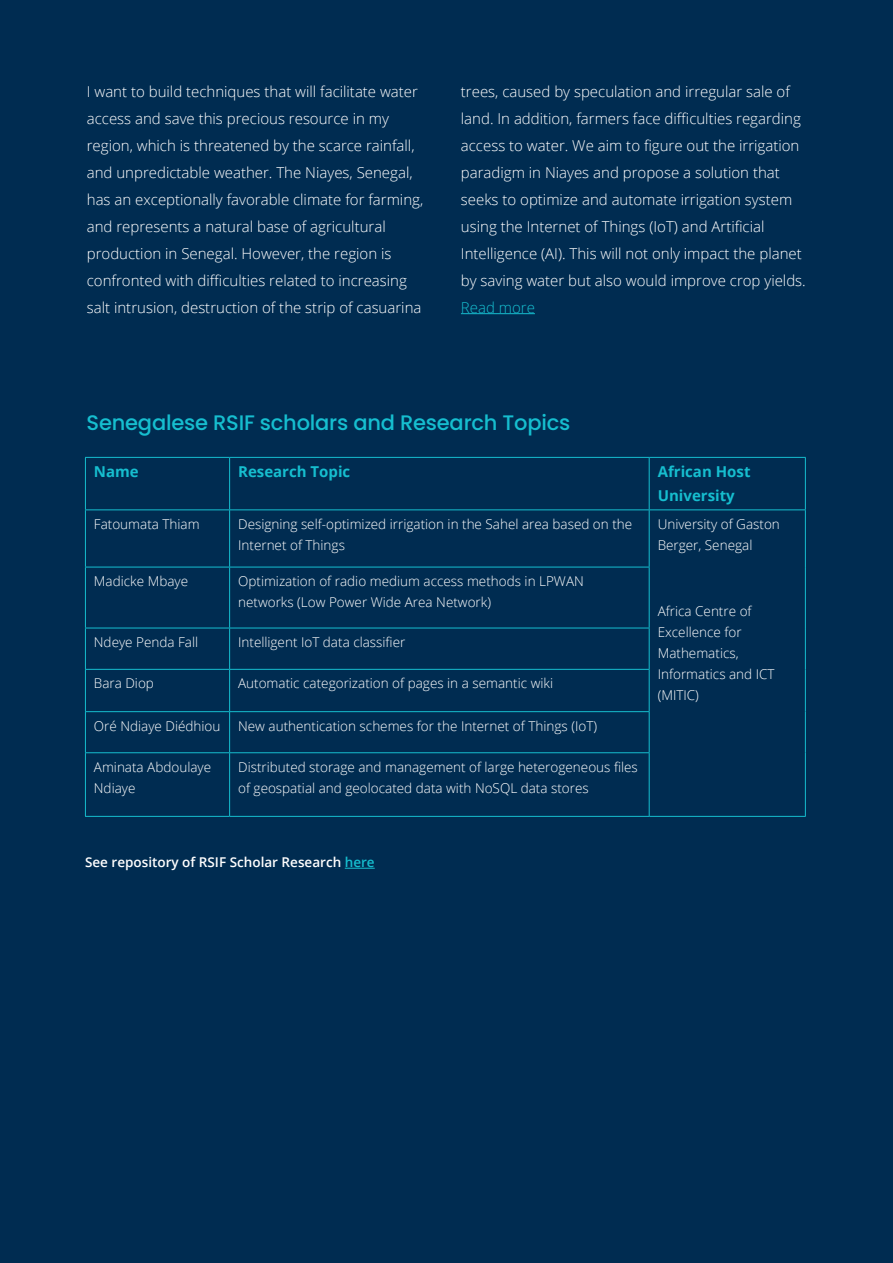
<style>
.page{position:relative;width:893px;height:1263px;background:#002c51}
.page>*{position:absolute;margin:0;border:0;box-sizing:border-box;transform-origin:0 0}
.t1{font:500 21px "Poppins";letter-spacing:-.01em;color:#16becf}
.t2{font:300 15px/27px "Open Sans";color:#fff}
.t3{font:700 15px/24px "Open Sans";color:#16becf}
.t4{font:300 15px "Open Sans";color:#16becf}
.t5{font:300 13.5px/21px "Open Sans";color:#fff}
.t6{font:600 13.5px "Open Sans";color:#fff}
.s1{color:#16becf}
</style>
<div class="page">
<hr style="left:85px;top:457px;width:145px;height:1px;background:#16becf">
<hr style="left:85px;top:458px;width:1px;height:51px;background:#16becf">
<hr style="left:230px;top:457px;width:419px;height:1px;background:#16becf">
<hr style="left:229px;top:458px;width:1px;height:51px;background:#16becf">
<hr style="left:649px;top:457px;width:157px;height:1px;background:#16becf">
<hr style="left:649px;top:458px;width:1px;height:51px;background:#16becf">
<hr style="left:805px;top:458px;width:1px;height:51px;background:#16becf">
<hr style="left:85px;top:509px;width:145px;height:1px;background:#16becf">
<hr style="left:85px;top:510px;width:1px;height:57px;background:#16becf">
<hr style="left:230px;top:509px;width:419px;height:1px;background:#16becf">
<hr style="left:229px;top:510px;width:1px;height:57px;background:#16becf">
<hr style="left:649px;top:509px;width:157px;height:1px;background:#16becf">
<hr style="left:649px;top:510px;width:1px;height:57px;background:#16becf">
<hr style="left:805px;top:510px;width:1px;height:57px;background:#16becf">
<hr style="left:805px;top:567px;width:1px;height:61px;background:#16becf">
<hr style="left:805px;top:628px;width:1px;height:41px;background:#16becf">
<hr style="left:805px;top:669px;width:1px;height:43px;background:#16becf">
<hr style="left:805px;top:712px;width:1px;height:41px;background:#16becf">
<hr style="left:805px;top:753px;width:1px;height:63px;background:#16becf">
<hr style="left:85px;top:567px;width:145px;height:1px;background:#16becf">
<hr style="left:85px;top:567px;width:1px;height:61px;background:#16becf">
<hr style="left:230px;top:567px;width:420px;height:1px;background:#16becf">
<hr style="left:229px;top:567px;width:1px;height:61px;background:#16becf">
<hr style="left:649px;top:567px;width:1px;height:61px;background:#16becf">
<hr style="left:85px;top:628px;width:145px;height:1px;background:#16becf">
<hr style="left:85px;top:628px;width:1px;height:41px;background:#16becf">
<hr style="left:230px;top:628px;width:420px;height:1px;background:#16becf">
<hr style="left:229px;top:628px;width:1px;height:41px;background:#16becf">
<hr style="left:649px;top:628px;width:1px;height:41px;background:#16becf">
<hr style="left:85px;top:669px;width:145px;height:1px;background:#16becf">
<hr style="left:85px;top:670px;width:1px;height:41px;background:#16becf">
<hr style="left:230px;top:669px;width:420px;height:1px;background:#16becf">
<hr style="left:229px;top:670px;width:1px;height:41px;background:#16becf">
<hr style="left:649px;top:670px;width:1px;height:41px;background:#16becf">
<hr style="left:85px;top:711px;width:145px;height:1px;background:#16becf">
<hr style="left:85px;top:712px;width:1px;height:40px;background:#16becf">
<hr style="left:230px;top:711px;width:420px;height:1px;background:#16becf">
<hr style="left:229px;top:712px;width:1px;height:40px;background:#16becf">
<hr style="left:649px;top:712px;width:1px;height:40px;background:#16becf">
<hr style="left:85px;top:753px;width:1px;height:63px;background:#16becf">
<hr style="left:229px;top:753px;width:1px;height:63px;background:#16becf">
<hr style="left:649px;top:753px;width:1px;height:63px;background:#16becf">
<hr style="left:85px;top:752px;width:145px;height:1px;background:#16becf">
<hr style="left:230px;top:752px;width:420px;height:1px;background:#16becf">
<hr style="left:85px;top:816px;width:145px;height:1px;background:#16becf">
<hr style="left:230px;top:816px;width:419px;height:1px;background:#16becf">
<hr style="left:649px;top:816px;width:157px;height:1px;background:#16becf">
<hr style="left:345px;top:868px;width:30px;height:1px;background:#16becf">
<hr style="left:461px;top:313px;width:74px;height:1px;background:#16becf">
<p class="t2" style="left:87px;top:77px;width:338px">I want to build techniques that will facilitate water access and save this precious resource in my region, which is threatened by the scarce rainfall, and unpredictable weather. The Niayes, Senegal, has an exceptionally favorable climate for farming, and represents a natural base of agricultural production in Senegal. However, the region is confronted with difficulties related to increasing salt intrusion, destruction of the strip of casuarina</p>
<p class="t2" style="left:461px;top:77px;width:346px">trees, caused by speculation and irregular sale of land. In addition, farmers face difficulties regarding access to water. We aim to figure out the irrigation paradigm in Niayes and propose a solution that seeks to optimize and automate irrigation system using the Internet of Things (IoT) and Artificial Intelligence (AI). This will not only impact the planet by saving water but also would improve crop yields.</p>
<p class="t4" style="left:461px;top:297px;width:76px">Read more</p>
<h1 class="t1" style="left:87px;top:410px;width:485px">Senegalese RSIF scholars and Research Topics</h1>
<p class="t3" style="left:94px;top:459px;width:46px">Name</p>
<p class="t3" style="left:238px;top:459px;width:114px">Research Topic</p>
<p class="t3" style="left:658px;top:459px;width:94px">African Host<br>University</p>
<p class="t5" style="left:94px;top:513px;width:107px">Fatoumata Thiam</p>
<p class="t5" style="left:238px;top:513px;width:396px">Designing self-optimized irrigation in the Sahel area based on the<br>Internet of Things</p>
<p class="t5" style="left:658px;top:513px;width:124px">University of Gaston<br>Berger, Senegal</p>
<p class="t5" style="left:94px;top:570px;width:96px">Madicke Mbaye</p>
<p class="t5" style="left:238px;top:570px;width:347px">Optimization of radio medium access methods in LPWAN networks (Low Power Wide Area Network)</p>
<p class="t5" style="left:94px;top:631px;width:106px">Ndeye Penda Fall</p>
<p class="t5" style="left:238px;top:631px;width:169px">Intelligent IoT data classifier</p>
<p class="t5" style="left:94px;top:672px;width:62px">Bara Diop</p>
<p class="t5" style="left:238px;top:672px;width:316px">Automatic categorization of pages in a semantic wiki</p>
<p class="t5" style="left:94px;top:715px;width:128px">Oré Ndiaye Diédhiou</p>
<p class="t5" style="left:238px;top:715px;width:360px">New authentication schemes for the Internet of Things (IoT)</p>
<p class="t5" style="left:94px;top:756px;width:119px">Aminata Abdoulaye<br>Ndiaye</p>
<p class="t5" style="left:238px;top:756px;width:401px">Distributed storage and management of large heterogeneous files of geospatial and geolocated data with NoSQL data stores</p>
<p class="t5" style="left:658px;top:600px;width:118px">Africa Centre of<br>Excellence for<br>Mathematics,<br>Informatics and ICT (MITIC)</p>
<p class="t6" style="left:85px;top:853px;width:291px">See repository of RSIF Scholar Research <span class="s1">here</span></p>
</div>
